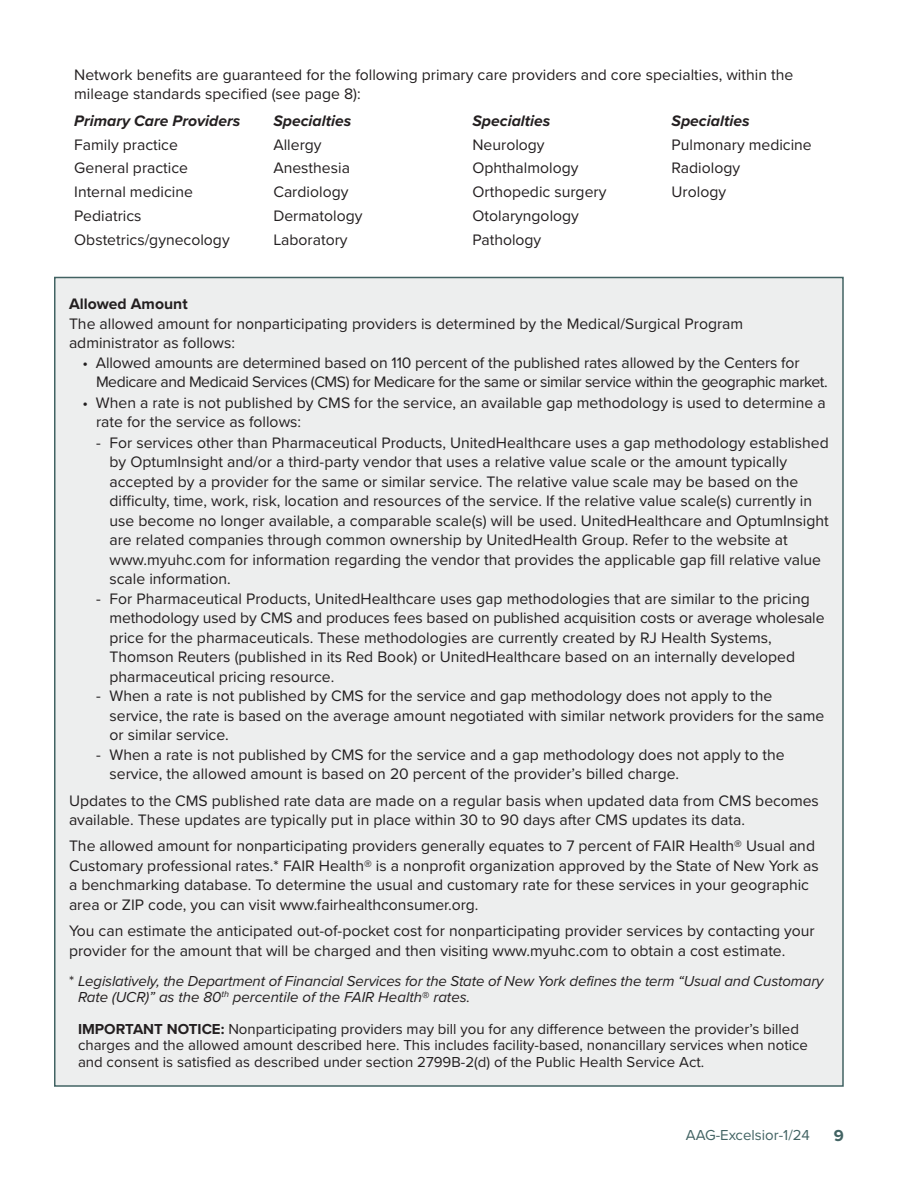
<style>
.page{position:relative;width:918px;height:1188px;background:#fff}
.page>*{position:absolute;margin:0;border:0;box-sizing:border-box;transform-origin:0 0}
.t1{font:700 16.5px "Proxima Nova";color:#426363}
._2024_AAG_Callout_secondary_bullet_10_5_1{font:15.75px/19.5px "Proxima Nova";color:#231f20}
._2024_AAG_Callout_body_10_5_13_Space_Afte{font:15.75px/19.5px "Proxima Nova";color:#231f20}
._2024_AAG_Callout_bullet_10_5_13{font:15.75px/19.5px "Proxima Nova";letter-spacing:-.01em;color:#231f20}
._2024_AAG_body_four_columns_10_5_13{font:15.75px "Proxima Nova";color:#231f20}
._2024_AAG_body_10_5_13{font:15.75px/19.5px "Proxima Nova";color:#231f20}
._2024_AAG_Callout_body_10_5_13{font:15.75px/19.5px "Proxima Nova";color:#231f20}
._2024_AAG_body_four_columns_10_5_13-2{font:italic 700 15.75px "Proxima Nova";color:#231f20}
._2024_AAG_Callout_body_10_5_13-2{font:700 15.75px "Proxima Nova";color:#231f20}
._2024_AAG_body_four_columns_last_10_5_13{font:15.75px "Proxima Nova";color:#231f20}
._2024_AAG_Callout_Footnote_10_11{font:15px/16.5px "Proxima Nova";color:#231f20}
._2024_AAG_Callout_Footnote_10_11-2{font:italic 15px/16.5px "Proxima Nova";letter-spacing:-.01em;color:#231f20}
.t2{font:15px "Proxima Nova";color:#426363}
.s1{font-style:normal}
.s2{font-weight:700}
</style>
<div class="page">
<div style="left:55px;top:278px;width:788px;height:808px;background:#edeeee"></div>
<p class="_2024_AAG_body_10_5_13" style="left:74px;top:64px;width:721px">Network benefits are guaranteed for the following primary care providers and core specialties, within the mileage standards specified (see page 8):</p>
<p class="_2024_AAG_body_four_columns_10_5_13-2" style="left:74px;top:109px;width:168px">Primary Care Providers</p>
<p class="_2024_AAG_body_four_columns_10_5_13" style="left:74px;top:133px;width:105px">Family practice</p>
<p class="_2024_AAG_body_four_columns_10_5_13" style="left:74px;top:156px;width:115px">General practice</p>
<p class="_2024_AAG_body_four_columns_10_5_13" style="left:74px;top:180px;width:120px">Internal medicine</p>
<p class="_2024_AAG_body_four_columns_10_5_13" style="left:74px;top:204px;width:69px">Pediatrics</p>
<p class="_2024_AAG_body_four_columns_10_5_13" style="left:74px;top:228px;width:157px">Obstetrics/gynecology</p>
<p class="_2024_AAG_body_four_columns_10_5_13-2" style="left:273px;top:109px;width:79px">Specialties</p>
<p class="_2024_AAG_body_four_columns_10_5_13" style="left:273px;top:133px;width:50px">Allergy</p>
<p class="_2024_AAG_body_four_columns_10_5_13" style="left:273px;top:156px;width:78px">Anesthesia</p>
<p class="_2024_AAG_body_four_columns_10_5_13" style="left:273px;top:180px;width:77px">Cardiology</p>
<p class="_2024_AAG_body_four_columns_10_5_13" style="left:273px;top:204px;width:91px">Dermatology</p>
<p class="_2024_AAG_body_four_columns_10_5_13" style="left:273px;top:228px;width:76px">Laboratory</p>
<p class="_2024_AAG_body_four_columns_10_5_13-2" style="left:472px;top:109px;width:79px">Specialties</p>
<p class="_2024_AAG_body_four_columns_10_5_13" style="left:472px;top:133px;width:74px">Neurology</p>
<p class="_2024_AAG_body_four_columns_10_5_13" style="left:472px;top:156px;width:107px">Ophthalmology</p>
<p class="_2024_AAG_body_four_columns_10_5_13" style="left:472px;top:180px;width:135px">Orthopedic surgery</p>
<p class="_2024_AAG_body_four_columns_10_5_13" style="left:472px;top:204px;width:108px">Otolaryngology</p>
<p class="_2024_AAG_body_four_columns_10_5_13" style="left:472px;top:228px;width:70px">Pathology</p>
<p class="_2024_AAG_body_four_columns_10_5_13-2" style="left:672px;top:109px;width:79px">Specialties</p>
<p class="_2024_AAG_body_four_columns_10_5_13" style="left:672px;top:133px;width:142px">Pulmonary medicine</p>
<p class="_2024_AAG_body_four_columns_10_5_13" style="left:672px;top:156px;width:70px">Radiology</p>
<p class="_2024_AAG_body_four_columns_last_10_5_13" style="left:672px;top:180px;width:56px">Urology</p>
<p class="_2024_AAG_Callout_body_10_5_13-2" style="left:69px;top:292px;width:120px">Allowed Amount</p>
<p class="_2024_AAG_Callout_body_10_5_13" style="left:69px;top:313px;width:676px">The allowed amount for nonparticipating providers is determined by the Medical/Surgical Program administrator as follows:</p>
<p class="_2024_AAG_Callout_bullet_10_5_13" style="left:96px;top:352px;width:733px;text-indent:-14px">• Allowed amounts are determined based on 110 percent of the published rates allowed by the Centers for<br>Medicare and Medicaid Services (CMS) for Medicare for the same or similar service within the geographic market.</p>
<p class="_2024_AAG_Callout_bullet_10_5_13" style="left:96px;top:392px;width:731px;text-indent:-14px">• When a rate is not published by CMS for the service, an available gap methodology is used to determine a rate for the service as follows:</p>
<p class="_2024_AAG_Callout_secondary_bullet_10_5_1" style="left:110px;top:432px;width:721px;text-indent:-14px">- For services other than Pharmaceutical Products, UnitedHealthcare uses a gap methodology established by OptumInsight and/or a third-party vendor that uses a relative value scale or the amount typically accepted by a provider for the same or similar service. The relative value scale may be based on the difficulty, time, work, risk, location and resources of the service. If the relative value scale(s) currently in use become no longer available, a comparable scale(s) will be used. UnitedHealthcare and OptumInsight are related companies through common ownership by UnitedHealth Group. Refer to the website at www.myuhc.com for information regarding the vendor that provides the applicable gap fill relative value scale information.</p>
<p class="_2024_AAG_Callout_secondary_bullet_10_5_1" style="left:110px;top:588px;width:717px;text-indent:-14px">- For Pharmaceutical Products, UnitedHealthcare uses gap methodologies that are similar to the pricing methodology used by CMS and produces fees based on published acquisition costs or average wholesale price for the pharmaceuticals. These methodologies are currently created by RJ Health Systems, Thomson Reuters (published in its Red Book) or UnitedHealthcare based on an internally developed pharmaceutical pricing resource.</p>
<p class="_2024_AAG_Callout_secondary_bullet_10_5_1" style="left:110px;top:686px;width:716px;text-indent:-14px">- When a rate is not published by CMS for the service and gap methodology does not apply to the service, the rate is based on the average amount negotiated with similar network providers for the same or similar service.</p>
<p class="_2024_AAG_Callout_secondary_bullet_10_5_1" style="left:110px;top:744px;width:677px;text-indent:-14px">- When a rate is not published by CMS for the service and a gap methodology does not apply to the service, the allowed amount is based on 20 percent of the provider’s billed charge.</p>
<p class="_2024_AAG_Callout_body_10_5_13_Space_Afte" style="left:69px;top:790px;width:751px">Updates to the CMS published rate data are made on a regular basis when updated data from CMS becomes available. These updates are typically put in place within 30 to 90 days after CMS updates its data.</p>
<p class="_2024_AAG_Callout_body_10_5_13_Space_Afte" style="left:69px;top:836px;width:751px">The allowed amount for nonparticipating providers generally equates to 7 percent of FAIR Health® Usual and Customary professional rates.* FAIR Health® is a nonprofit organization approved by the State of New York as a benchmarking database. To determine the usual and customary rate for these services in your geographic area or ZIP code, you can visit www.fairhealthconsumer.org.</p>
<p class="_2024_AAG_Callout_body_10_5_13_Space_Afte" style="left:69px;top:920px;width:747px">You can estimate the anticipated out-of-pocket cost for nonparticipating provider services by contacting your provider for the amount that will be charged and then visiting www.myuhc.com to obtain a cost estimate.</p>
<p class="_2024_AAG_Callout_Footnote_10_11-2" style="left:78px;top:972px;width:747px;text-indent:-9px"><span class="s1">*</span> Legislatively, the Department of Financial Services for the State of New York defines the term “Usual and Customary<br>Rate (UCR)” as the 80<sup>th</sup> percentile of the FAIR Health<span class="s1">®</span> rates.</p>
<p class="_2024_AAG_Callout_Footnote_10_11" style="left:78px;top:1020px;width:732px"><span class="s2">IMPORTANT NOTICE:</span> Nonparticipating providers may bill you for any difference between the provider’s billed charges and the allowed amount described here. This includes facility-based, nonancillary services when notice and consent is satisfied as described under section 2799B-2(d) of the Public Health Service Act.</p>
<p class="t2" style="left:686px;top:1124px;width:126px">AAG-Excelsior-1/24</p>
<p class="t1" style="left:834px;top:1123px;width:12px">9</p>
</div>
